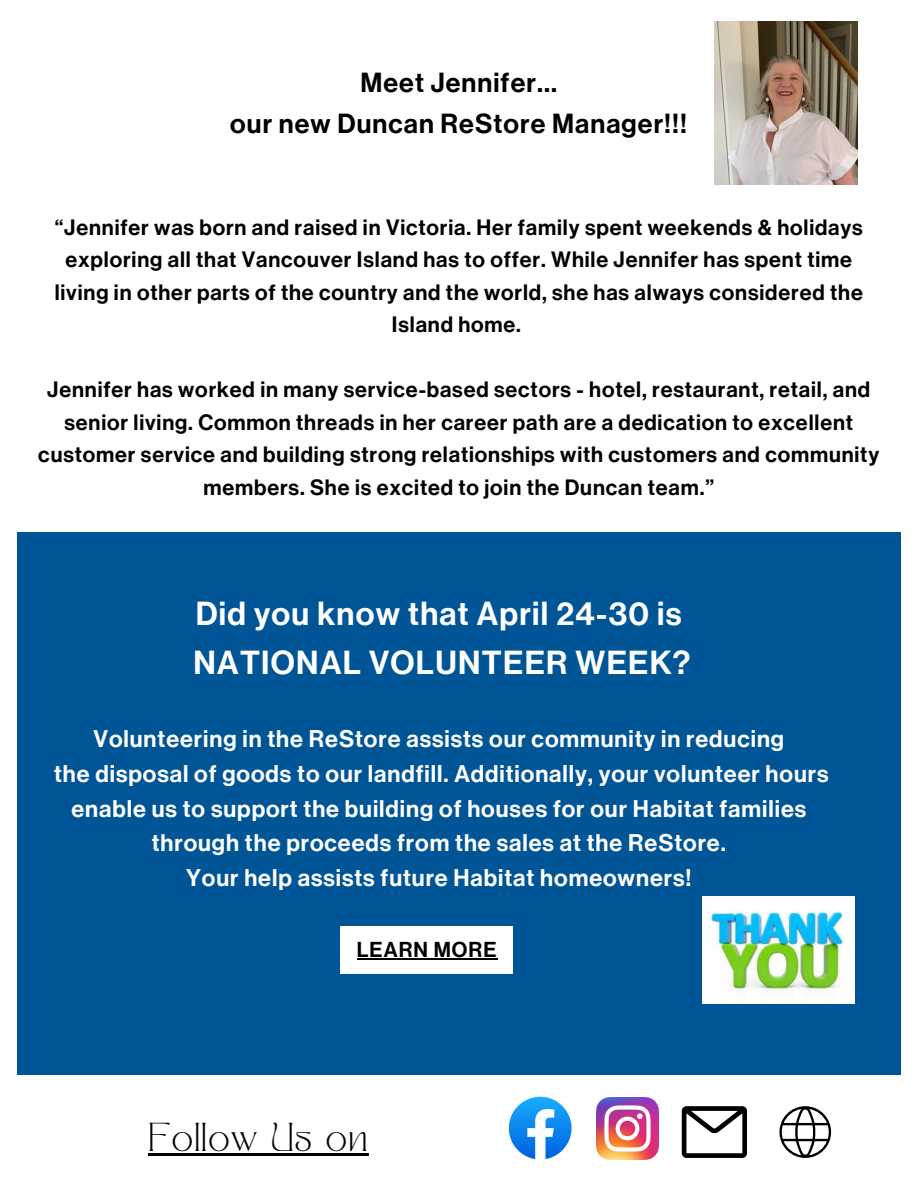
<style>
.page{position:relative;width:918px;height:1188px;background:#fff}
.page>*{position:absolute;margin:0;border:0;box-sizing:border-box;transform-origin:0 0}
.t1{font:32.7px "N Haas Grotesk DS Pro 65 Md";letter-spacing:.04em;color:#fff}
.t2{font:28.2px "TANMIGNON DISPLAY";letter-spacing:.04em;color:#000}
.t3{font:27px "N Haas Grotesk DS Pro 65 Md";letter-spacing:.04em;color:#000}
.t4{font:23.7px/34.8px "N Haas Grotesk DS Pro 65 Md";letter-spacing:.04em;color:#fff;text-align:center}
.t5{font:21.75px/32.5px "N Haas Grotesk DS Pro 65 Md";letter-spacing:.04em;color:#000;text-align:center}
.t6{font:21.15px "N Haas Grotesk DS Pro 65 Md";letter-spacing:.05em;color:#000}
</style>
<div class="page">
<div style="left:17px;top:532px;width:883px;height:543px;background:#005596"></div>
<div style="left:340px;top:926px;width:172px;height:48px;background:#fff"></div>
<svg style="left:779px;top:1106px;width:52px;height:52px"></svg>
<svg style="left:682px;top:1106px;width:65px;height:52px"></svg>
<img style="left:509px;top:1096px;width:63px;height:63px">
<img style="left:597px;top:1097px;width:61px;height:62px">
<img style="left:702px;top:897px;width:152px;height:107px">
<img style="left:715px;top:22px;width:142px;height:163px">
<hr style="left:149px;top:1153px;width:220px;height:2px;background:#000">
<hr style="left:357px;top:958px;width:141px;height:1px;background:#000">
<p class="t3" style="left:360px;top:67px;width:198px">Meet Jennifer...</p>
<p class="t3" style="left:230px;top:108px;width:458px">our new Duncan ReStore Manager!!!</p>
<p class="t5" style="left:55px;top:211px;width:810px">“Jennifer was born and raised in Victoria. Her family spent weekends &amp; holidays exploring all that Vancouver Island has to offer. While Jennifer has spent time living in other parts of the country and the world, she has always considered the Island home.</p>
<p class="t5" style="left:38px;top:374px;width:842px">Jennifer has worked in many service-based sectors - hotel, restaurant, retail, and senior living. Common threads in her career path are a dedication to excellent customer service and building strong relationships with customers and community members. She is excited to join the Duncan team.”</p>
<p class="t1" style="left:196px;top:595px;width:487px">Did you know that April 24-30 is</p>
<p class="t1" style="left:194px;top:643px;width:498px">NATIONAL VOLUNTEER WEEK?</p>
<p class="t4" style="left:94px;top:722px;width:692px">Volunteering in the ReStore assists our community in reducing</p>
<p class="t4" style="left:54px;top:756px;width:776px">the disposal of goods to our landfill. Additionally, your volunteer hours enable us to support the building of houses for our Habitat families</p>
<p class="t4" style="left:152px;top:826px;width:576px">through the proceeds from the sales at the ReStore.</p>
<p class="t4" style="left:186px;top:861px;width:507px">Your help assists future Habitat homeowners!</p>
<p class="t6" style="left:357px;top:937px;width:141px">LEARN MORE</p>
<p class="t2" style="left:149px;top:1122px;width:220px">Follow Us on</p>
</div>
